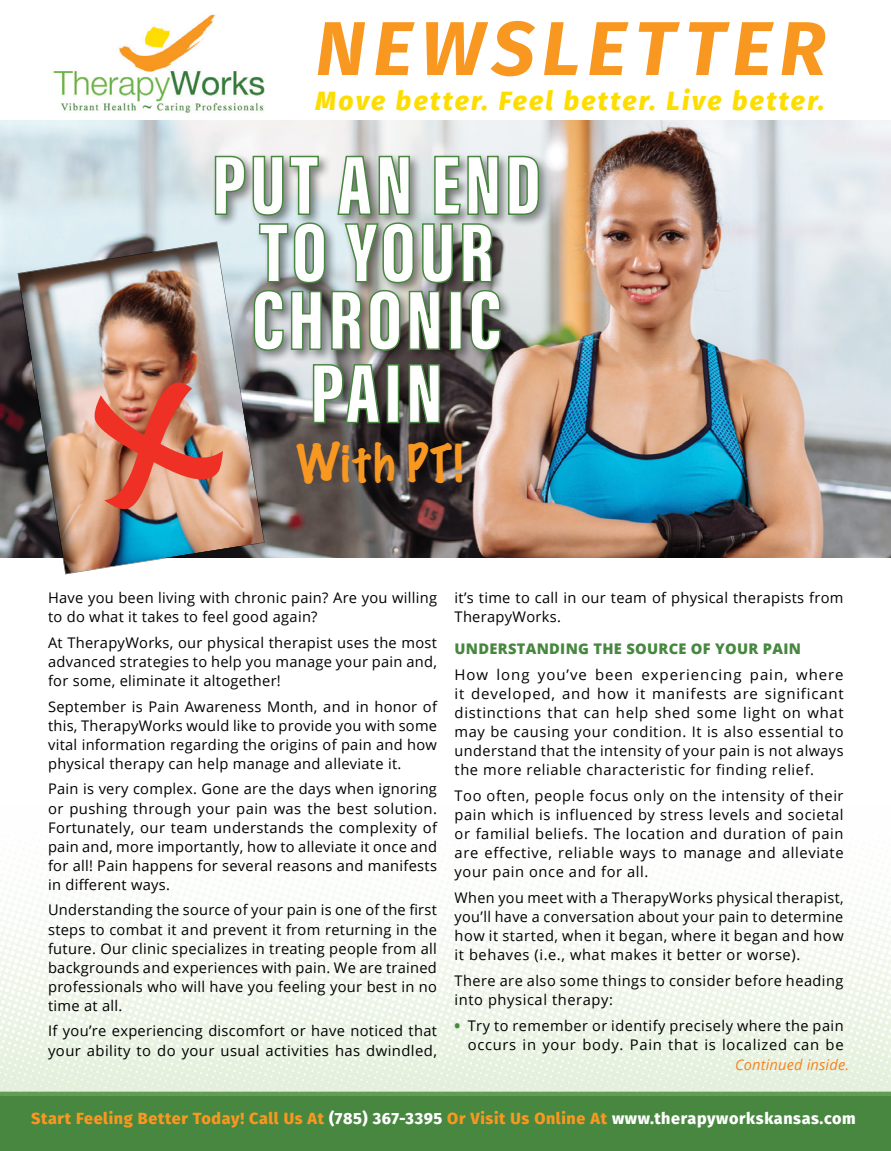
<style>
.page{position:relative;width:891px;height:1151px;background:#fff}
.page>*{position:absolute;margin:0;border:0;box-sizing:border-box;transform-origin:0 0}
.t1{font:900 86.4px/69.3px "Acumin Pro Extra Cond";letter-spacing:.045em;color:#fff;text-align:center}
.t2{font:italic 700 76.27px "Fira Sans";letter-spacing:.1em;color:#f89821}
.t3{font:100 46.8px "Marker Felt";letter-spacing:.055em;color:#f89821}
.t4{font:italic 800 26.32px "Fira Sans";letter-spacing:.09em;color:#fddd00}
.t5{font:800 16.2px "Fira Sans";letter-spacing:.04em;color:#f89821}
.t6{font:14.62px/19.1px "Open Sans";letter-spacing:.02em;color:#000;text-align:justify}
.t7{font:800 14.62px "Open Sans";letter-spacing:.02em;color:#47873f}
.t8{font:italic 14.62px "Open Sans";letter-spacing:.01em;color:#f58220}
.s1{font-weight:800;color:#47873f}
.s2{color:#fff}
</style>
<div class="page">
<img style="left:53px;top:14px;width:212px;height:99px">
<div style="left:0;top:1091px;width:891px;height:59px;background:#47873f"></div>
<img style="left:0;top:869px;width:891px;height:226px">
<img style="left:0;top:120px;width:891px;height:437px">
<div style="left:212px;top:152px;width:340px;height:284px;background:#000;opacity:.47"></div>
<img style="left:16px;top:240px;width:250px;height:335px">
<img style="left:93px;top:381px;width:130px;height:129px">
<h2 class="t2" style="left:316px;top:-16px;width:512px">NEWSLETTER</h2>
<h3 class="t4" style="left:316px;top:78px;width:510px">Move better. Feel better. Live better.</h3>
<h1 class="t1" style="left:212px;top:150px;width:330px">PUT AN END<br>TO YOUR<br>CHRONIC<br>PAIN</h1>
<h3 class="t3" style="left:296px;top:426px;width:169px">With PT!</h3>
<p class="t6" style="left:48px;top:587px;width:391px">Have you been living with chronic pain? Are you willing to do what it takes to feel good again?</p>
<p class="t6" style="left:48px;top:632px;width:391px">At TherapyWorks, our physical therapist uses the most advanced strategies to help you manage your pain and, for some, eliminate it altogether!</p>
<p class="t6" style="left:48px;top:696px;width:391px">September is Pain Awareness Month, and in honor of this, TherapyWorks would like to provide you with some vital information regarding the origins of pain and how physical therapy can help manage and alleviate it.</p>
<p class="t6" style="left:48px;top:779px;width:391px">Pain is very complex. Gone are the days when ignoring or pushing through your pain was the best solution.<br>Fortunately, our team understands the complexity of pain and, more importantly, how to alleviate it once and for all! Pain happens for several reasons and manifests in different ways.</p>
<p class="t6" style="left:48px;top:900px;width:390px">Understanding the source of your pain is one of the first steps to combat it and prevent it from returning in the future. Our clinic specializes in treating people from all backgrounds and experiences with pain. We are trained professionals who will have you feeling your best in no time at all.</p>
<p class="t6" style="left:48px;top:1021px;width:390px">If you’re experiencing discomfort or have noticed that your ability to do your usual activities has dwindled,</p>
<p class="t6" style="left:455px;top:587px;width:390px">it’s time to call in our team of physical therapists from<br>TherapyWorks.</p>
<p class="t7" style="left:455px;top:638px;width:348px">UNDERSTANDING THE SOURCE OF YOUR PAIN</p>
<p class="t6" style="left:455px;top:664px;width:391px">How long you’ve been experiencing pain, where it developed, and how it manifests are significant distinctions that can help shed some light on what may be causing your condition. It is also essential to understand that the intensity of your pain is not always the more reliable characteristic for finding relief.</p>
<p class="t6" style="left:455px;top:785px;width:391px">Too often, people focus only on the intensity of their pain which is influenced by stress levels and societal or familial beliefs. The location and duration of pain are effective, reliable ways to manage and alleviate your pain once and for all.</p>
<p class="t6" style="left:455px;top:887px;width:391px">When you meet with a TherapyWorks physical therapist, you’ll have a conversation about your pain to determine how it started, when it began, where it began and how it behaves (i.e., what makes it better or worse).</p>
<p class="t6" style="left:455px;top:970px;width:390px">There are also some things to consider before heading into physical therapy:</p>
<p class="t6" style="left:455px;top:1015px;width:391px;text-align:right"><span class="s1">•</span> Try to remember or identify precisely where the pain occurs in your body. Pain that is localized can be</p>
<p class="t8" style="left:735px;top:1054px;width:116px">Continued inside.</p>
<p class="t5" style="left:31px;top:1104px;width:826px">Start Feeling Better Today! Call Us At <span class="s2">(785) 367-3395</span> Or Visit Us Online At <span class="s2">www.therapyworkskansas.com</span></p>
</div>
